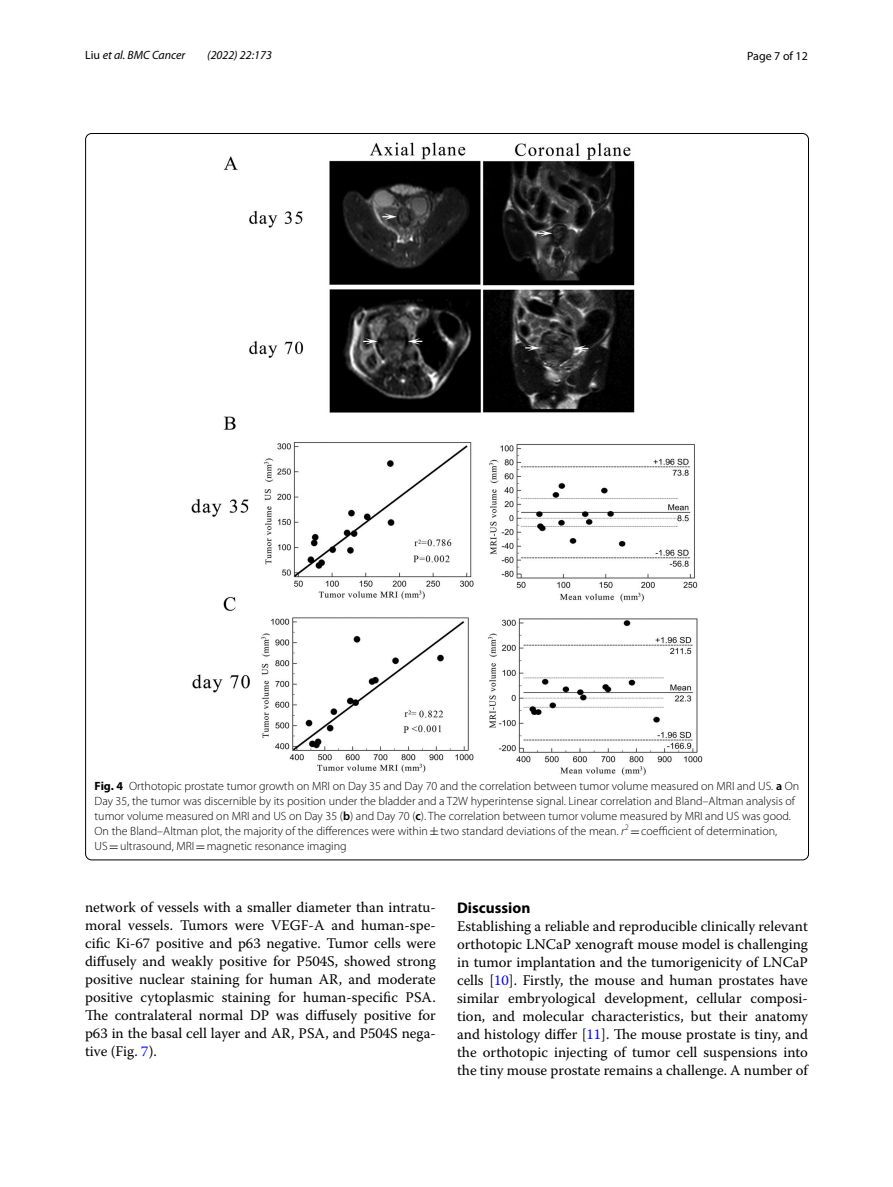
<style>
.page{position:relative;width:893px;height:1187px;background:#fff}
.page>*{position:absolute;margin:0;border:0;box-sizing:border-box;transform-origin:0 0}
.t1{font:700 15.45px "Myriad Pro";color:#000}
.t2{font:14.7px/18px "Warnock Pro";color:#000;text-align:justify}
.t3{font:300 12px/15px "Myriad Pro";color:#000}
.t4{font:italic 12px "Myriad Pro";color:#000}
.t5{font:12px "Myriad Pro";color:#000}
.s1{font-style:normal}
.s2{font-weight:700}
.s3{font-weight:600}
.s4{font-family:"MTSY";font-weight:400}
.s5{font-style:italic}
.s6{color:#00f}
</style>
<div class="page">
<img style="left:192px;top:142px;width:510px;height:633px">
<p class="t4" style="left:85px;top:48px;width:102px"><span class="s1">Liu</span> et al. BMC Cancer</p>
<p class="t4" style="left:207px;top:48px;width:66px">(2022) 22:173</p>
<p class="t5" style="left:747px;top:48px;width:62px">Page 7 of 12</p>
<p class="t3" style="left:95px;top:778px;width:706px"><span class="s2">Fig. 4</span> Orthotopic prostate tumor growth on MRI on Day 35 and Day 70 and the correlation between tumor volume measured on MRI and US. <span class="s3">a</span> On Day 35, the tumor was discernible by its position under the bladder and a T2W hyperintense signal. Linear correlation and Bland–Altman analysis of tumor volume measured on MRI and US on Day 35 (<span class="s3">b</span>) and Day 70 (<span class="s3">c</span>). The correlation between tumor volume measured by MRI and US was good.<br>On the Bland–Altman plot, the majority of the differences were within<span class="s4">±</span>two standard deviations of the mean. <span class="s5">r</span><sup>2</sup> <span class="s4">=</span>coefficient of determination, US<span class="s4">=</span>ultrasound, MRI<span class="s4">=</span>magnetic resonance imaging</p>
<p class="t2" style="left:85px;top:898px;width:352px">network of vessels with a smaller diameter than intratu&shy;moral vessels. Tumors were VEGF-A and human-spe&shy;cific Ki-67 positive and p63 negative. Tumor cells were diffusely and weakly positive for P504S, showed strong positive nuclear staining for human AR, and moderate positive cytoplasmic staining for human-specific PSA.<br>The contralateral normal DP was diffusely positive for p63 in the basal cell layer and AR, PSA, and P504S nega&shy;tive (Fig. <span class="s6">7</span>).</p>
<p class="t1" style="left:457px;top:897px;width:75px">Discussion</p>
<p class="t2" style="left:457px;top:916px;width:352px">Establishing a reliable and reproducible clinically relevant orthotopic LNCaP xenograft mouse model is challenging in tumor implantation and the tumorigenicity of LNCaP cells [<span class="s6">10</span>]. Firstly, the mouse and human prostates have similar embryological development, cellular composi&shy;tion, and molecular characteristics, but their anatomy and histology differ [<span class="s6">11</span>]. The mouse prostate is tiny, and the orthotopic injecting of tumor cell suspensions into the tiny mouse prostate remains a challenge. A number of</p>
</div>
